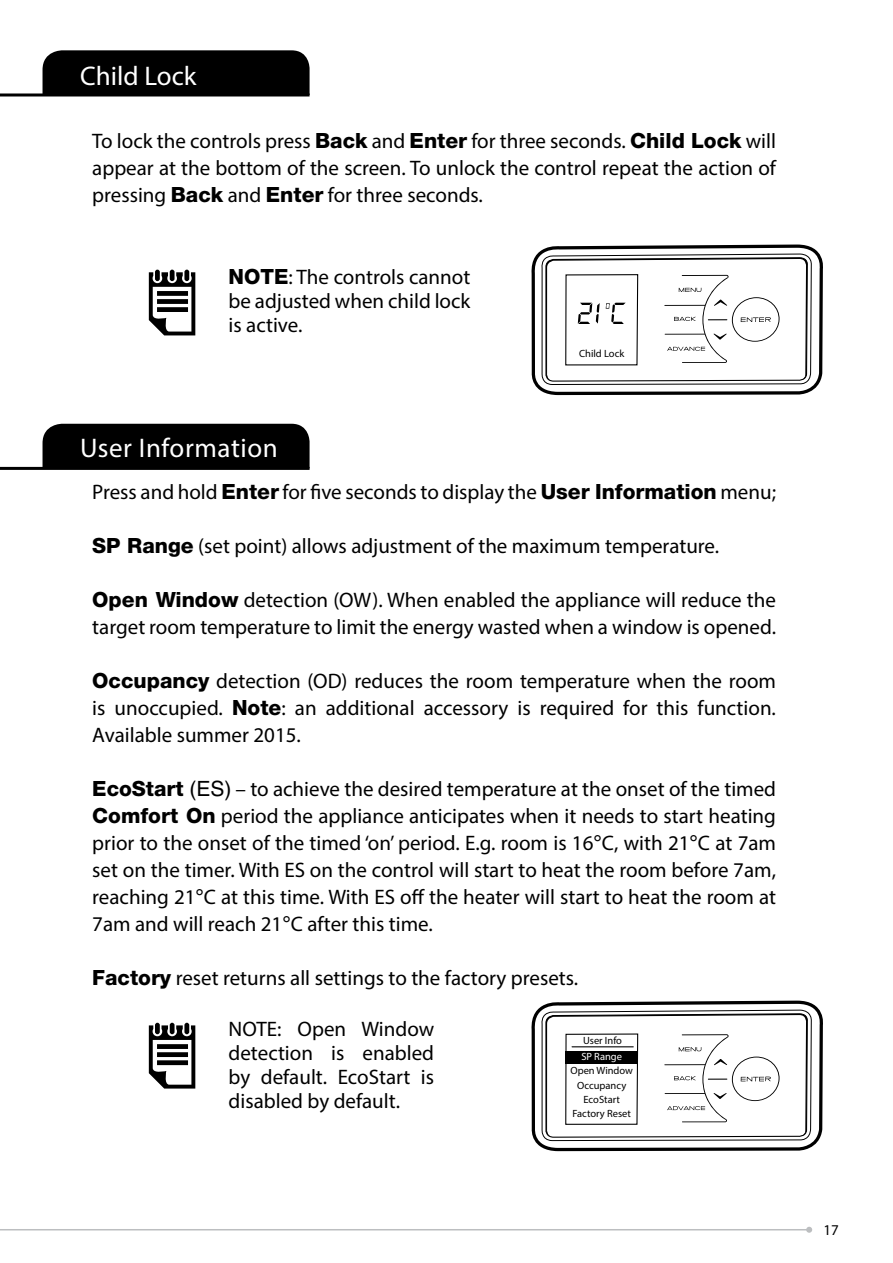
<style>
.page{position:relative;width:893px;height:1263px;background:#fff}
.page>*{position:absolute;margin:0;border:0;box-sizing:border-box;transform-origin:0 0}
.t1{font:27px "Myriad Pro";letter-spacing:.02em;color:#fff}
.t2{font:27px "Myriad Pro";color:#fff}
.t3{font:21px/27px "Myriad Pro";color:#000;text-align:justify}
.t4{font:15px "Myriad Pro";color:#000}
.t5{font:10.5px/14.2px "Myriad Pro";color:#000;text-align:center}
.t6{font:10.5px "Myriad Pro";color:#fff}
.s1{font-family:"Helvetica Neue CE";font-weight:800}
.s2{font-family:"Helvetica"}
.s3{font-family:"Helvetica Neue CE";font-weight:500}
</style>
<div class="page">
<div style="left:43px;top:50px;width:267px;height:43px;background:#000"></div>
<hr style="left:0;top:93px;width:310px;height:3px;background:#000">
<svg style="left:149px;top:270px;width:46px;height:65px"></svg>
<svg style="left:149px;top:1023px;width:46px;height:65px"></svg>
<svg style="left:532px;top:245px;width:291px;height:151px"></svg>
<svg style="left:532px;top:1001px;width:291px;height:151px"></svg>
<hr style="left:572px;top:1046px;width:62px;height:1px;background:#000">
<div style="left:566px;top:1051px;width:71px;height:13px;background:#000"></div>
<div style="left:43px;top:424px;width:267px;height:43px;background:#000"></div>
<hr style="left:0;top:467px;width:310px;height:3px;background:#000">
<hr style="left:0;top:1229px;width:809px;height:1px;background:#bcbec0">
<svg style="left:806px;top:1227px;width:6px;height:6px"></svg>
<p class="t2" style="left:80px;top:59px;width:118px">Child Lock</p>
<p class="t3" style="left:92px;top:127px;width:685px">To lock the controls press <span class="s1">Back</span> and <span class="s1">Enter</span> for three seconds. <span class="s1">Child Lock</span> will appear at the bottom of the screen. To unlock the control repeat the action of pressing <span class="s1">Back</span> and <span class="s1">Enter</span> for three seconds.</p>
<p class="t3" style="left:229px;top:265px;width:243px;line-height:24px"><span class="s1">NOTE</span>: The controls cannot be adjusted when child lock is active.</p>
<p class="t1" style="left:80px;top:431px;width:199px">User Information</p>
<p class="t5" style="left:579px;top:346px;width:47px">Child Lock</p>
<p class="t3" style="left:92px;top:478px;width:685px">Press and hold <span class="s1">Enter</span> for five seconds to display the <span class="s1">User Information</span> menu;</p>
<p class="t3" style="left:92px;top:532px;width:628px"><span class="s1">SP Range</span> (set point) allows adjustment of the maximum temperature.</p>
<p class="t3" style="left:92px;top:586px;width:685px"><span class="s1">Open Window</span> detection (OW). When enabled the appliance will reduce the target room temperature to limit the energy wasted when a window is opened.</p>
<p class="t3" style="left:92px;top:667px;width:685px"><span class="s1">Occupancy</span> detection (OD) reduces the room temperature when the room is unoccupied. <span class="s1">Note</span>: an additional accessory is required for this function.<br>Available summer 2015.</p>
<p class="t3" style="left:92px;top:775px;width:685px"><span class="s1">EcoStart</span> <span class="s2">(ES)</span> – to achieve the desired temperature at the onset of the timed <span class="s1">Comfort On</span> period the appliance anticipates when it needs to start heating prior to the onset of the timed ‘on’ period. E.g. room is 16<span class="s3">°</span>C, with 21<span class="s3">°</span>C at 7am set on the timer. With ES on the control will start to heat the room before 7am, reaching 21<span class="s3">°</span>C at this time. With ES off the heater will start to heat the room at 7am and will reach 21<span class="s3">°</span>C after this time.</p>
<p class="t3" style="left:92px;top:964px;width:487px"><span class="s1">Factory</span> reset returns all settings to the factory presets.</p>
<p class="t3" style="left:229px;top:1017px;width:207px;line-height:24px">NOTE: Open Window detection is enabled by default. EcoStart is disabled by default.</p>
<p class="t5" style="left:583px;top:1034px;width:40px">User Info</p>
<p class="t6" style="left:581px;top:1050px;width:42px">SP Range</p>
<p class="t5" style="left:570px;top:1063px;width:64px">Open Window<br>Occupancy<br>EcoStart<br>Factory Reset</p>
<p class="t4" style="left:824px;top:1221px;width:17px">17</p>
</div>
